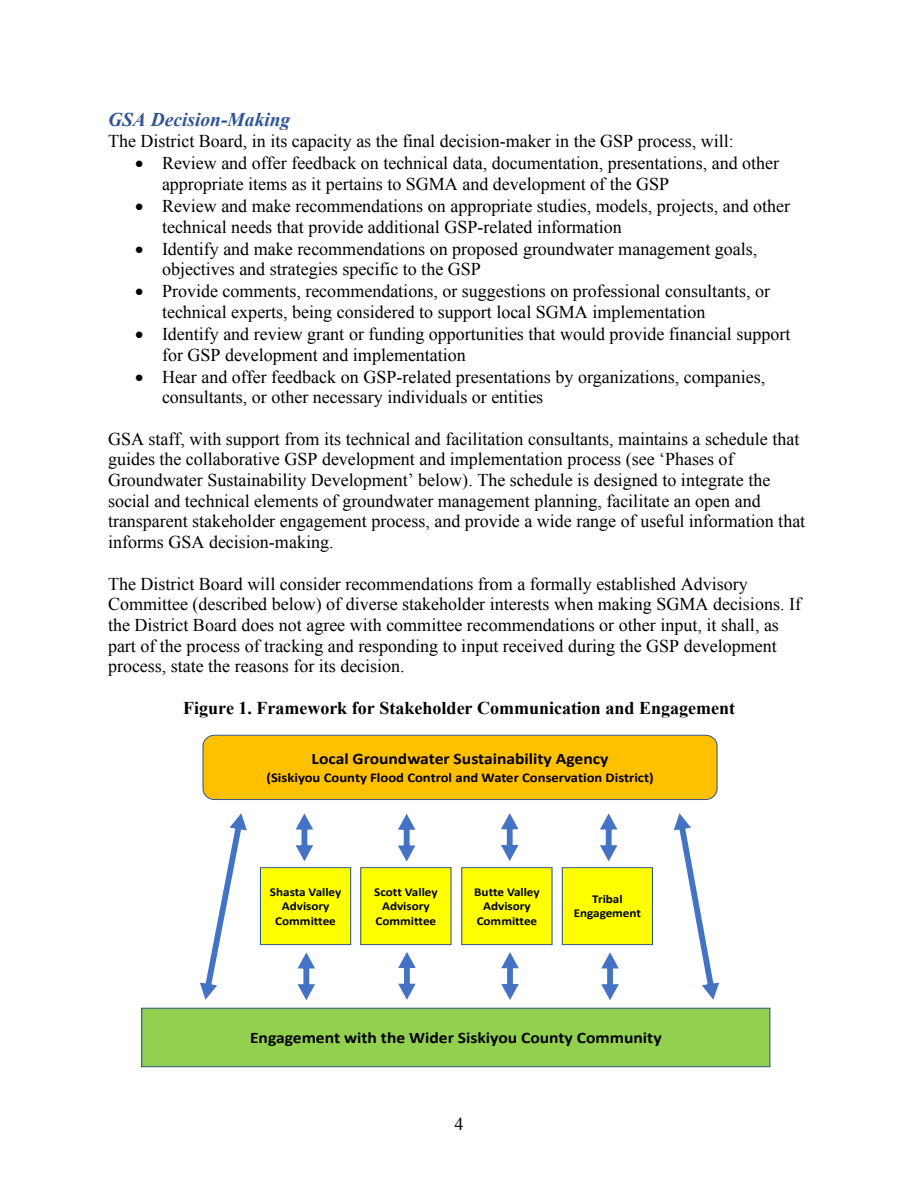
<style>
.page{position:relative;width:918px;height:1188px;background:#fff}
.page>*{position:absolute;margin:0;border:0;box-sizing:border-box;transform-origin:0 0}
.t1{font:italic 700 19.5px "Times New Roman";color:#2f5496}
.t2{font:18px/20.7px "Times New Roman";color:#000}
.t3{font:700 18px "Times New Roman";color:#000}
.t4{font:700 16.05px "Calibri";color:#000;scale:1.09 1}
.t5{font:700 13.35px "Calibri";color:#000;scale:1.09 1}
.t6{font:700 12px/14.4px "Calibri";letter-spacing:-.005em;color:#000;text-align:center;scale:1.09 1}
</style>
<div class="page">
<svg style="left:141px;top:734px;width:630px;height:334px"></svg>
<div style="left:203px;top:735px;width:514px;height:65px;background:#ffc000;border-radius:11px"></div>
<div style="left:203px;top:735px;width:514px;height:65px;border:1px solid #2f528f;border-radius:11px"></div>
<div style="left:260px;top:867px;width:91px;height:78px;background:#ff0"></div>
<svg style="left:461px;top:867px;width:92px;height:78px;background:#f5f708"></svg>
<svg style="left:562px;top:867px;width:91px;height:78px;background:#f5f706"></svg>
<div style="left:141px;top:1008px;width:630px;height:59px;background:#92d050"></div>
<svg style="left:674px;top:813px;width:45px;height:187px"></svg>
<svg style="left:200px;top:813px;width:47px;height:187px"></svg>
<svg style="left:398px;top:952px;width:18px;height:48px"></svg>
<svg style="left:298px;top:952px;width:17px;height:48px"></svg>
<svg style="left:501px;top:952px;width:18px;height:48px"></svg>
<svg style="left:601px;top:952px;width:18px;height:48px"></svg>
<svg style="left:296px;top:813px;width:17px;height:48px"></svg>
<svg style="left:501px;top:813px;width:18px;height:48px"></svg>
<svg style="left:360px;top:814px;width:92px;height:131px"></svg>
<svg style="left:600px;top:813px;width:17px;height:48px"></svg>
<p class="t1" style="left:108px;top:106px;width:184px">GSA Decision-Making</p>
<p class="t2" style="left:108px;top:131px;width:627px">The District Board, in its capacity as the final decision-maker in the GSP process, will:</p>
<p class="t2" style="left:162px;top:153px;width:619px;text-indent:-27px">• Review and offer feedback on technical data, documentation, presentations, and other appropriate items as it pertains to SGMA and development of the GSP</p>
<p class="t2" style="left:162px;top:195px;width:630px;text-indent:-27px">• Review and make recommendations on appropriate studies, models, projects, and other technical needs that provide additional GSP-related information</p>
<p class="t2" style="left:162px;top:238px;width:597px;text-indent:-27px">• Identify and make recommendations on proposed groundwater management goals, objectives and strategies specific to the GSP</p>
<p class="t2" style="left:162px;top:281px;width:610px;text-indent:-27px">• Provide comments, recommendations, or suggestions on professional consultants, or technical experts, being considered to support local SGMA implementation</p>
<p class="t2" style="left:162px;top:323px;width:630px;text-indent:-27px">• Identify and review grant or funding opportunities that would provide financial support for GSP development and implementation</p>
<p class="t2" style="left:162px;top:366px;width:605px;text-indent:-27px">• Hear and offer feedback on GSP-related presentations by organizations, companies, consultants, or other necessary individuals or entities</p>
<p class="t2" style="left:108px;top:428px;width:699px">GSA staff, with support from its technical and facilitation consultants, maintains a schedule that guides the collaborative GSP development and implementation process (see ‘Phases of Groundwater Sustainability Development’ below). The schedule is designed to integrate the social and technical elements of groundwater management planning, facilitate an open and transparent stakeholder engagement process, and provide a wide range of useful information that informs GSA decision-making.</p>
<p class="t2" style="left:108px;top:573px;width:695px">The District Board will consider recommendations from a formally established Advisory Committee (described below) of diverse stakeholder interests when making SGMA decisions. If the District Board does not agree with committee recommendations or other input, it shall, as part of the process of tracking and responding to input received during the GSP development process, state the reasons for its decision.</p>
<p class="t3" style="left:183px;top:695px;width:553px">Figure 1. Framework for Stakeholder Communication and Engagement</p>
<p class="t4" style="left:312px;top:752px;width:274px">Local Groundwater Sustainability Agency</p>
<p class="t5" style="left:266px;top:772px;width:357px">(Siskiyou County Flood Control and Water Conservation District)</p>
<p class="t6" style="left:270px;top:886px;width:67px">Shasta Valley<br>Advisory<br>Committee</p>
<p class="t6" style="left:374px;top:886px;width:60px">Scott Valley<br>Advisory<br>Committee</p>
<p class="t6" style="left:474px;top:886px;width:62px">Butte Valley<br>Advisory<br>Committee</p>
<p class="t6" style="left:574px;top:893px;width:63px;line-height:14px">Tribal<br>Engagement</p>
<p class="t4" style="left:250px;top:1031px;width:379px">Engagement with the Wider Siskiyou County Community</p>
<p class="t2" style="left:455px;top:1114px;width:10px">4</p>
</div>
